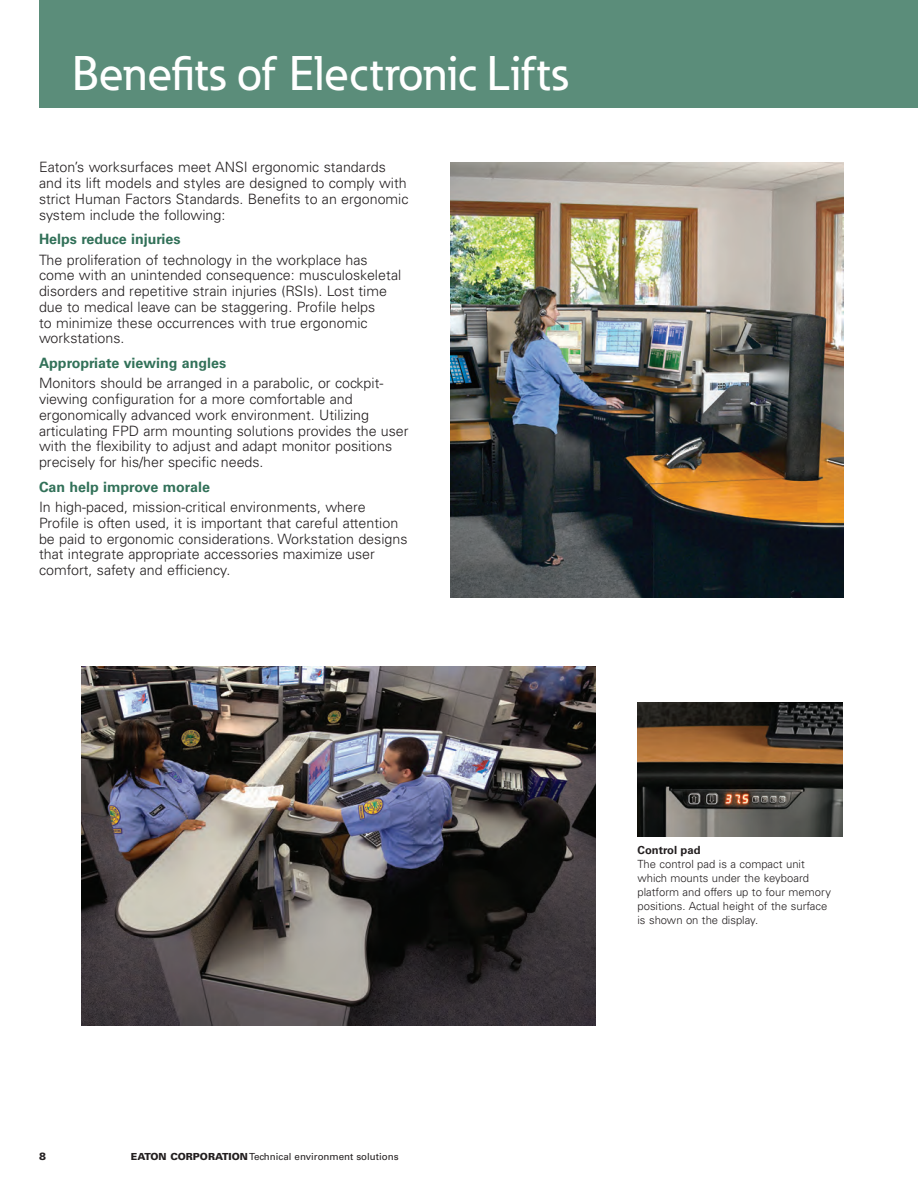
<style>
.page{position:relative;width:918px;height:1188px;background:#fff}
.page>*{position:absolute;margin:0;border:0;box-sizing:border-box;transform-origin:0 0}
._01_Headline___ADJ_S{font:500 48px "Eaton";color:#fff}
._02_Body__8_5_pt{font:300 14.25px/15.8px "Univers LT Std";color:#231f20}
._02_Body__8_5_pt-2{font:700 14.25px "Univers LT Std";color:#327159}
._05_Caption_Body{font:300 11.25px/13.8px "Univers LT Std";color:#231f20}
._05_Caption_Head{font:700 11.25px "Univers LT Std";color:#231f20}
.t1{font:900 10.5px "Univers LT Std";color:#231f20}
.t2{font:9.75px "Univers LT Std";color:#231f20}
.s1{font-weight:900}
</style>
<div class="page">
<img style="left:450px;top:162px;width:393px;height:436px">
<div style="left:39px;top:0;width:879px;height:108px;background:#5b8d7a"></div>
<img style="left:81px;top:666px;width:514px;height:360px">
<img style="left:638px;top:702px;width:205px;height:135px">
<p class="_01_Headline___ADJ_S" style="left:72px;top:44px;width:498px">Benefits of Electronic Lifts</p>
<p class="_02_Body__8_5_pt" style="left:39px;top:159px;width:371px">Eaton’s worksurfaces meet ANSI ergonomic standards and its lift models and styles are designed to comply with strict Human Factors Standards. Benefits to an ergonomic system include the following:</p>
<p class="_02_Body__8_5_pt-2" style="left:39px;top:231px;width:143px">Helps reduce injuries</p>
<p class="_02_Body__8_5_pt" style="left:39px;top:252px;width:364px">The proliferation of technology in the workplace has come with an unintended consequence: musculoskeletal disorders and repetitive strain injuries (RSIs). Lost time due to medical leave can be staggering. Profile helps<br>to minimize these occurrences with true ergonomic workstations.</p>
<p class="_02_Body__8_5_pt-2" style="left:39px;top:355px;width:189px">Appropriate viewing angles</p>
<p class="_02_Body__8_5_pt" style="left:39px;top:375px;width:371px">Monitors should be arranged in a parabolic, or cockpit&shy;viewing configuration for a more comfortable and ergonomically advanced work environment. Utilizing articulating FPD arm mounting solutions provides the user with the flexibility to adjust and adapt monitor positions precisely for his/her specific needs.</p>
<p class="_02_Body__8_5_pt-2" style="left:39px;top:478px;width:173px">Can help improve morale</p>
<p class="_02_Body__8_5_pt" style="left:39px;top:499px;width:370px">In high-paced, mission-critical environments, where Profile is often used, it is important that careful attention be paid to ergonomic considerations. Workstation designs that integrate appropriate accessories maximize user comfort, safety and efficiency.</p>
<p class="t1" style="left:39px;top:1150px;width:9px">8</p>
<p class="t2" style="left:131px;top:1151px;width:269px"><span class="s1">EATON CORPORATION</span> Technical environment solutions</p>
<p class="_05_Caption_Head" style="left:638px;top:844px;width:65px">Control pad</p>
<p class="_05_Caption_Body" style="left:638px;top:857px;width:169px">The control pad is a compact unit</p>
<p class="_05_Caption_Body" style="left:638px;top:871px;width:173px">which mounts under the keyboard</p>
<p class="_05_Caption_Body" style="left:638px;top:885px;width:195px">platform and offers up to four memory positions. Actual height of the surface is shown on the display.</p>
</div>
